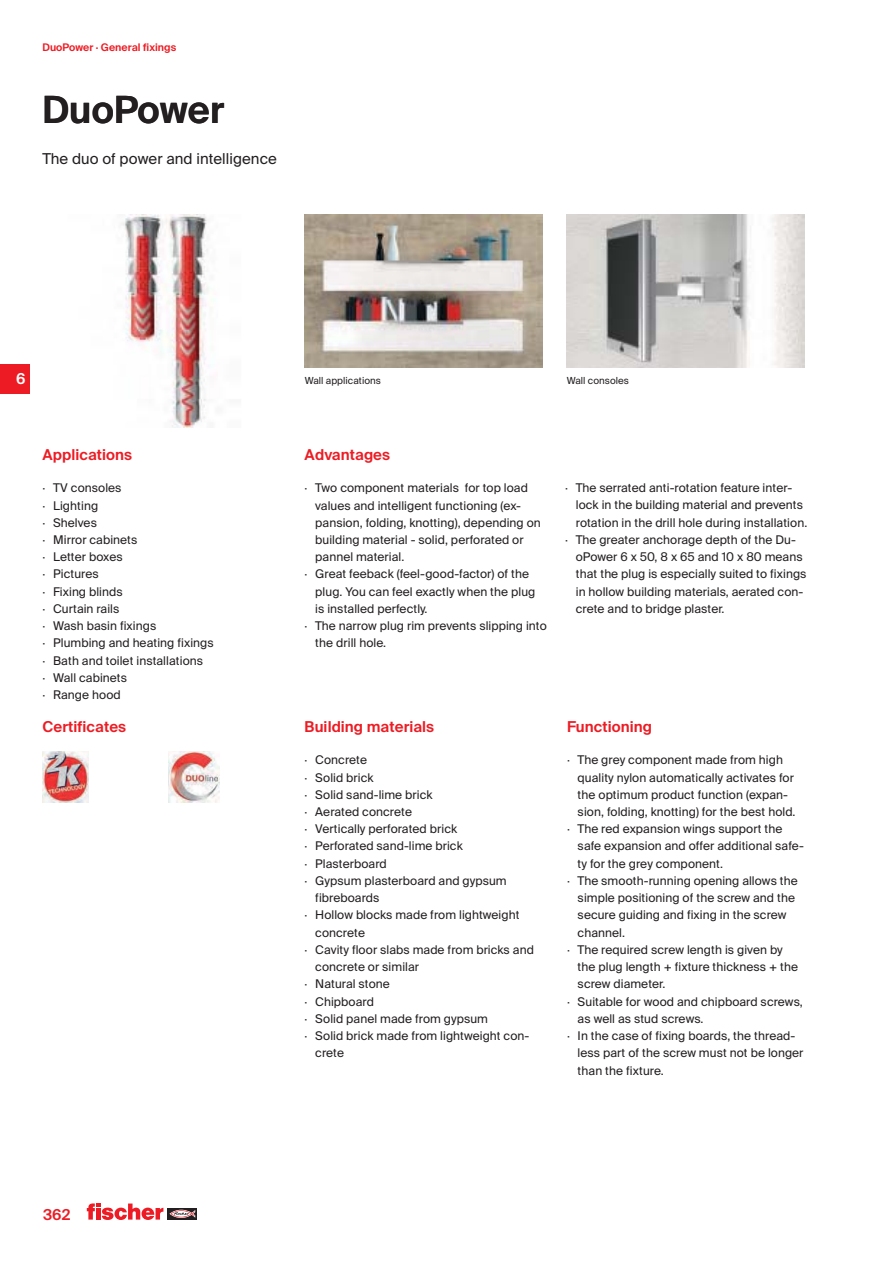
<style>
.page{position:relative;width:893px;height:1263px;background:#fff}
.page>*{position:absolute;margin:0;border:0;box-sizing:border-box;transform-origin:0 0}
.t1{font:600 37.5px "fischerstrong";letter-spacing:.005em;color:#231f20}
.t2{font:600 15px "fischerstrong";letter-spacing:.005em;color:#ed1c24}
.t3{font:15px "fischerstrong";letter-spacing:.005em;color:#231f20}
.t4{font:600 15px "fischerstrong";color:#fff}
.t5{font:12px/17.2px "fischerstrong";letter-spacing:.005em;color:#231f20}
.t6{font:600 10.5px "fischerstrong";letter-spacing:.005em;color:#ed1c24}
.t7{font:9.75px "fischerstrong";letter-spacing:.005em;color:#231f20}
</style>
<div class="page">
<svg style="left:168px;top:1208px;width:29px;height:12px"></svg>
<svg style="left:169px;top:1210px;width:26px;height:8px"></svg>
<svg style="left:87px;top:1203px;width:76px;height:17px"></svg>
<img style="left:305px;top:215px;width:237px;height:153px">
<img style="left:121px;top:215px;width:94px;height:212px">
<img style="left:567px;top:215px;width:237px;height:153px">
<img style="left:43px;top:751px;width:46px;height:52px">
<img style="left:169px;top:751px;width:51px;height:52px">
<div style="left:0;top:364px;width:30px;height:29px;background:#ed1c24"></div>
<p class="t6" style="left:43px;top:42px;width:135px">DuoPower · General fixings</p>
<h1 class="t1" style="left:43px;top:94px;width:183px">DuoPower</h1>
<p class="t3" style="left:43px;top:153px;width:236px">The duo of power and intelligence</p>
<p class="t4" style="left:16px;top:373px;width:11px">6</p>
<p class="t2" style="left:43px;top:448px;width:91px">Applications</p>
<p class="t5" style="left:43px;top:480px;width:173px">· TV consoles<br>· Lighting<br>· Shelves<br>· Mirror cabinets<br>· Letter boxes<br>· Pictures<br>· Fixing blinds<br>· Curtain rails<br>· Wash basin fixings<br>· Plumbing and heating fixings · Bath and toilet installations<br>· Wall cabinets<br>· Range hood</p>
<p class="t2" style="left:43px;top:720px;width:85px">Certificates</p>
<p class="t2" style="left:43px;top:1208px;width:29px">362</p>
<p class="t7" style="left:305px;top:377px;width:78px">Wall applications</p>
<p class="t7" style="left:567px;top:377px;width:64px">Wall consoles</p>
<p class="t2" style="left:305px;top:448px;width:87px">Advantages</p>
<p class="t5" style="left:305px;top:480px;width:225px">· Two component materials for top load</p>
<p class="t5" style="left:315px;top:497px;width:207px">values and intelligent functioning (ex-</p>
<p class="t5" style="left:315px;top:515px;width:227px">pansion, folding, knotting), depending on</p>
<p class="t5" style="left:315px;top:532px;width:210px">building material - solid, perforated or</p>
<p class="t5" style="left:315px;top:549px;width:91px">pannel material.</p>
<p class="t5" style="left:305px;top:566px;width:226px">· Great feeback (feel-good-factor) of the</p>
<p class="t5" style="left:315px;top:583px;width:222px">plug. You can feel exactly when the plug</p>
<p class="t5" style="left:315px;top:601px;width:114px">is installed perfectly.</p>
<p class="t5" style="left:305px;top:618px;width:244px">· The narrow plug rim prevents slipping into</p>
<p class="t5" style="left:315px;top:635px;width:72px">the drill hole.</p>
<p class="t5" style="left:565px;top:480px;width:229px">· The serrated anti-rotation feature inter-</p>
<p class="t5" style="left:576px;top:497px;width:229px">lock in the building material and prevents</p>
<p class="t5" style="left:576px;top:514px;width:233px">rotation in the drill hole during installation.</p>
<p class="t5" style="left:565px;top:532px;width:232px">· The greater anchorage depth of the Du-</p>
<p class="t5" style="left:576px;top:549px;width:228px">oPower 6 x 50, 8 x 65 and 10 x 80 means</p>
<p class="t5" style="left:576px;top:566px;width:232px">that the plug is especially suited to fixings</p>
<p class="t5" style="left:576px;top:583px;width:229px">in hollow building materials, aerated con-</p>
<p class="t5" style="left:576px;top:601px;width:150px">crete and to bridge plaster.</p>
<p class="t2" style="left:305px;top:720px;width:131px">Building materials</p>
<p class="t5" style="left:305px;top:752px;width:64px">· Concrete</p>
<p class="t5" style="left:305px;top:769px;width:70px">· Solid brick</p>
<p class="t5" style="left:305px;top:787px;width:129px">· Solid sand-lime brick</p>
<p class="t5" style="left:305px;top:804px;width:109px">· Aerated concrete</p>
<p class="t5" style="left:305px;top:821px;width:154px">· Vertically perforated brick</p>
<p class="t5" style="left:305px;top:838px;width:160px">· Perforated sand-lime brick</p>
<p class="t5" style="left:305px;top:855px;width:84px">· Plasterboard</p>
<p class="t5" style="left:305px;top:873px;width:204px">· Gypsum plasterboard and gypsum</p>
<p class="t5" style="left:315px;top:890px;width:66px">fibreboards</p>
<p class="t5" style="left:305px;top:907px;width:216px">· Hollow blocks made from lightweight</p>
<p class="t5" style="left:315px;top:924px;width:51px">concrete</p>
<p class="t5" style="left:305px;top:942px;width:231px">· Cavity floor slabs made from bricks and</p>
<p class="t5" style="left:315px;top:959px;width:105px">concrete or similar</p>
<p class="t5" style="left:305px;top:976px;width:87px">· Natural stone</p>
<p class="t5" style="left:305px;top:993px;width:71px">· Chipboard</p>
<p class="t5" style="left:305px;top:1011px;width:185px">· Solid panel made from gypsum</p>
<p class="t5" style="left:305px;top:1028px;width:226px">· Solid brick made from lightweight con-</p>
<p class="t5" style="left:315px;top:1045px;width:30px">crete</p>
<p class="t2" style="left:567px;top:720px;width:86px">Functioning</p>
<p class="t5" style="left:567px;top:752px;width:217px">· The grey component made from high</p>
<p class="t5" style="left:578px;top:769px;width:218px">quality nylon automatically activates for</p>
<p class="t5" style="left:578px;top:787px;width:212px">the optimum product function (expan-</p>
<p class="t5" style="left:578px;top:804px;width:219px">sion, folding, knotting) for the best hold.</p>
<p class="t5" style="left:567px;top:821px;width:217px">· The red expansion wings support the</p>
<p class="t5" style="left:578px;top:838px;width:228px">safe expansion and offer additional safe-</p>
<p class="t5" style="left:578px;top:855px;width:147px">ty for the grey component.</p>
<p class="t5" style="left:567px;top:873px;width:232px">· The smooth-running opening allows the</p>
<p class="t5" style="left:578px;top:890px;width:219px">simple positioning of the screw and the</p>
<p class="t5" style="left:578px;top:907px;width:210px">secure guiding and fixing in the screw</p>
<p class="t5" style="left:578px;top:924px;width:49px">channel.</p>
<p class="t5" style="left:567px;top:942px;width:217px">· The required screw length is given by</p>
<p class="t5" style="left:578px;top:959px;width:222px">the plug length + fixture thickness + the</p>
<p class="t5" style="left:578px;top:976px;width:89px">screw diameter.</p>
<p class="t5" style="left:567px;top:993px;width:237px">· Suitable for wood and chipboard screws,</p>
<p class="t5" style="left:578px;top:1011px;width:127px">as well as stud screws.</p>
<p class="t5" style="left:567px;top:1028px;width:230px">· In the case of fixing boards, the thread-</p>
<p class="t5" style="left:578px;top:1045px;width:227px">less part of the screw must not be longer</p>
<p class="t5" style="left:578px;top:1062px;width:88px">than the fixture.</p>
</div>
